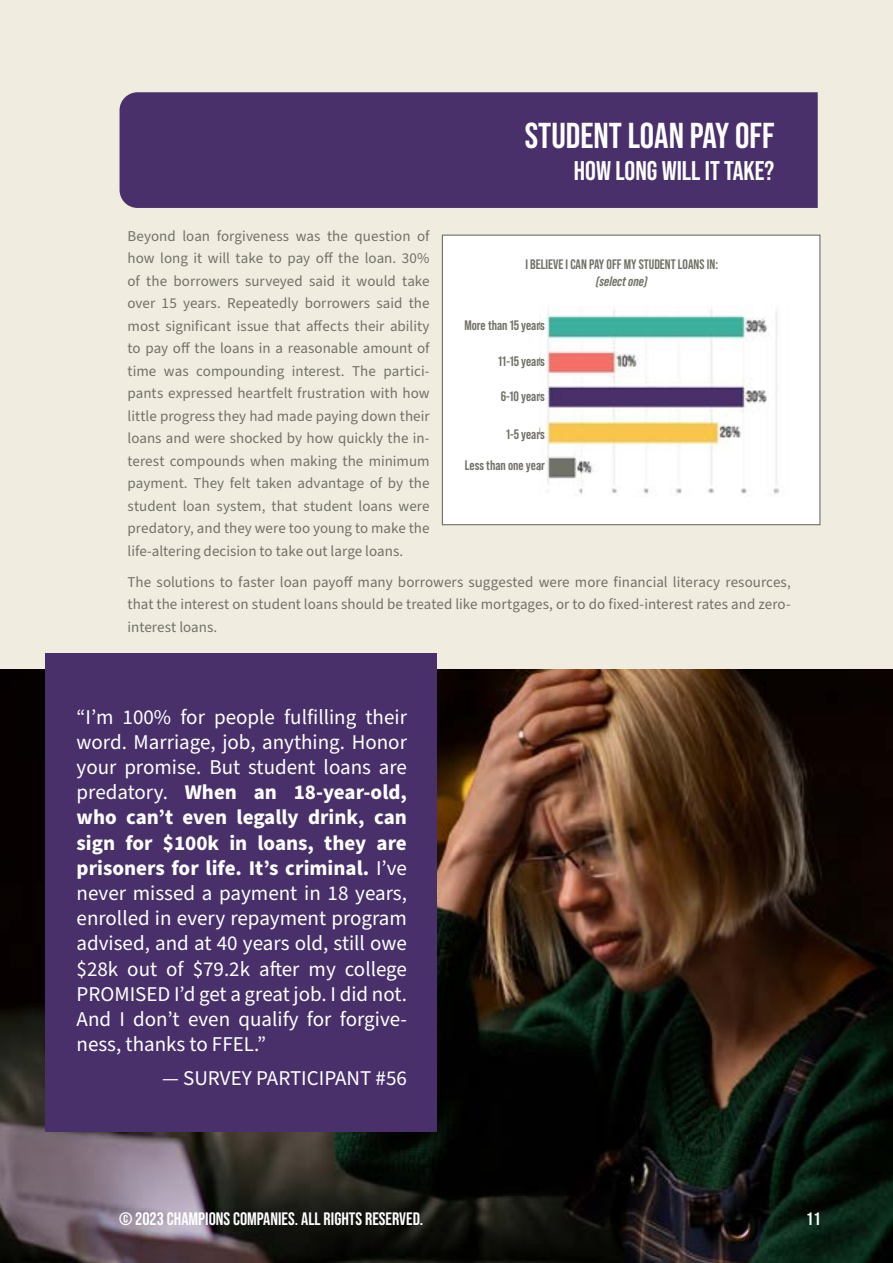
<style>
.page{position:relative;width:893px;height:1263px;background:#f1ece0}
.page>*{position:absolute;margin:0;border:0;box-sizing:border-box;transform-origin:0 0}
.t1{font:36px "Bebas Neue";color:#fff}
.t2{font:27px "Bebas Neue";color:#fff}
.t3{font:21px/25.2px "Source Sans Pro";color:#fff;text-align:justify}
.t4{font:18px "Bebas Neue";color:#fff}
.t5{font:15px/22.5px "Source Sans Pro";color:#727168;text-align:justify}
.t6{font:700 13.8px "Bebas Neue Pro";color:#727168}
.t7{font:italic 700 13.8px "Bebas Neue Pro";color:#727168}
.s1{font-weight:700}
</style>
<div class="page">
<div style="left:120px;top:92px;width:698px;height:116px;background:#49306b"></div>
<img style="left:0;top:669px;width:893px;height:594px">
<div style="left:442px;top:235px;width:378px;height:290px;background:#fff;border:1px solid #727168"></div>
<img style="left:539px;top:309px;width:241px;height:186px">
<div style="left:45px;top:654px;width:392px;height:478px;background:#49306b"></div>
<h1 class="t1" style="left:525px;top:115px;width:251px">STUDENT LOAN PAY OFF</h1>
<h2 class="t2" style="left:574px;top:156px;width:202px">HOW LONG WILL IT TAKE?</h2>
<p class="t5" style="left:128px;top:225px;width:304px">Beyond loan forgiveness was the question of how long it will take to pay off the loan. 30% of the borrowers surveyed said it would take over 15 years. Repeatedly borrowers said the most significant issue that affects their ability to pay off the loans in a reasonable amount of time was compounding interest. The partici&shy;pants expressed heartfelt frustration with how little progress they had made paying down their loans and were shocked by how quickly the in&shy;terest compounds when making the minimum payment. They felt taken advantage of by the student loan system, that student loans were predatory, and they were too young to make the life-altering decision to take out large loans.</p>
<p class="t5" style="left:128px;top:571px;width:665px">The solutions to faster loan payoff many borrowers suggested were more financial literacy resources, that the interest on student loans should be treated like mortgages, or to do fixed-interest rates and zero&shy;interest loans.</p>
<p class="t6" style="left:525px;top:257px;width:194px">I BELIEVE I CAN PAY OFF MY STUDENT LOANS IN:</p>
<p class="t7" style="left:596px;top:273px;width:53px">(select one)</p>
<p class="t6" style="left:464px;top:317px;width:82px">More than 15 years</p>
<p class="t6" style="left:498px;top:353px;width:48px">11-15 years</p>
<p class="t6" style="left:501px;top:388px;width:46px">6-10 years</p>
<p class="t6" style="left:506px;top:426px;width:40px">1-5 years</p>
<p class="t6" style="left:465px;top:457px;width:82px">Less than one year</p>
<p class="t3" style="left:77px;top:705px;width:332px">“I’m 100% for people fulfilling their word. Marriage, job, anything. Honor your promise. But student loans are predatory. <span class="s1">When an 18-year-old, who can’t even legally drink, can sign for $100k in loans, they are prisoners for life. It’s criminal.</span> I’ve never missed a payment in 18 years, enrolled in every repayment program advised, and at 40 years old, still owe $28k out of $79.2k after my college PROMISED I’d get a great job. I did not.<br>And I don’t even qualify for forgive&shy;ness, thanks to FFEL.”</p>
<h3 class="t3" style="left:162px;top:1066px;width:246px">— SURVEY PARTICIPANT #56</h3>
<p class="t4" style="left:119px;top:1209px;width:306px">© 2023 CHAMPIONS COMPANIES. ALL RIGHTS RESERVED.</p>
<p class="t4" style="left:806px;top:1209px;width:16px">11</p>
</div>
